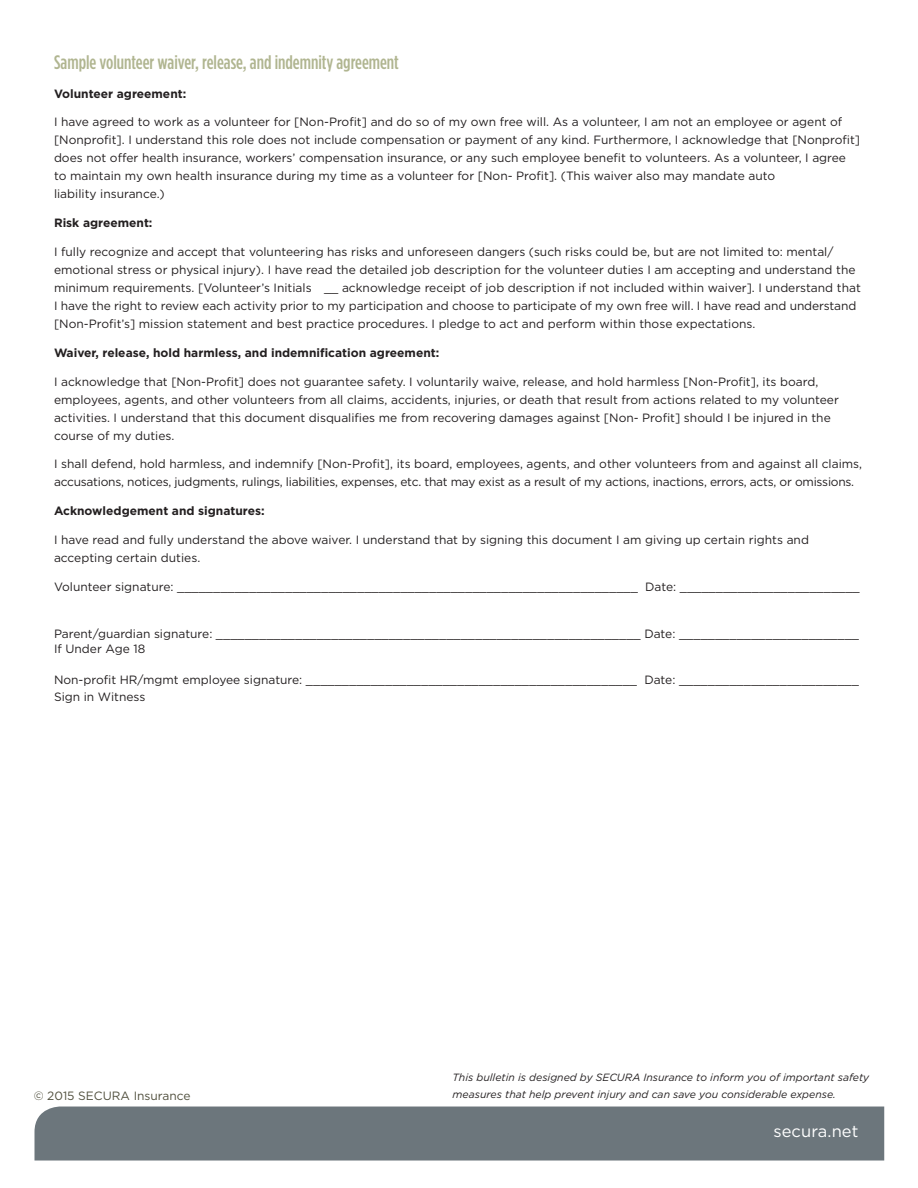
<style>
.page{position:relative;width:918px;height:1188px;background:#fff}
.page>*{position:absolute;margin:0;border:0;box-sizing:border-box;transform-origin:0 0}
.Body_Copy{font:500 19.5px "Gotham Condensed";color:#b0b590}
.t1{font:16.5px "Gotham";letter-spacing:.005em;color:#fff}
.Body_Copy-2{font:12px/18px "Gotham";color:#231f20}
.Body_Copy-3{font:12px/18px "Gotham";letter-spacing:-.02em;color:#231f20}
.Body_Copy-4{font:700 12px "Gotham";color:#231f20}
.t2{font:12px "Gotham";color:#504f3d}
.Body_Copy-5{font:italic 10.5px/16.5px "Gotham";color:#231f20}
</style>
<div class="page">
<div style="left:34px;top:1107px;width:850px;height:54px;background:#6c767c"></div>
<p class="Body_Copy" style="left:54px;top:51px;width:346px">Sample volunteer waiver, release, and indemnity agreement</p>
<p class="Body_Copy-4" style="left:54px;top:85px;width:134px">Volunteer agreement:</p>
<p class="Body_Copy-2" style="left:54px;top:113px;width:808px">I have agreed to work as a volunteer for [Non-Profit] and do so of my own free will. As a volunteer, I am not an employee or agent of [Nonprofit]. I understand this role does not include compensation or payment of any kind. Furthermore, I acknowledge that [Nonprofit] does not offer health insurance, workers’ compensation insurance, or any such employee benefit to volunteers. As a volunteer, I agree to maintain my own health insurance during my time as a volunteer for [Non- Profit]. (This waiver also may mandate auto<br>liability insurance.)</p>
<p class="Body_Copy-4" style="left:54px;top:215px;width:100px">Risk agreement:</p>
<p class="Body_Copy-2" style="left:54px;top:243px;width:808px">I fully recognize and accept that volunteering has risks and unforeseen dangers (such risks could be, but are not limited to: mental/ emotional stress or physical injury). I have read the detailed job description for the volunteer duties I am accepting and understand the minimum requirements. [Volunteer’s Initials __ acknowledge receipt of job description if not included within waiver]. I understand that I have the right to review each activity prior to my participation and choose to participate of my own free will. I have read and understand [Non-Profit’s] mission statement and best practice procedures. I pledge to act and perform within those expectations.</p>
<p class="Body_Copy-4" style="left:54px;top:345px;width:387px">Waiver, release, hold harmless, and indemnification agreement:</p>
<p class="Body_Copy-2" style="left:54px;top:372px;width:786px">I acknowledge that [Non-Profit] does not guarantee safety. I voluntarily waive, release, and hold harmless [Non-Profit], its board, employees, agents, and other volunteers from all claims, accidents, injuries, or death that result from actions related to my volunteer activities. I understand that this document disqualifies me from recovering damages against [Non- Profit] should I be injured in the course of my duties.</p>
<p class="Body_Copy-3" style="left:54px;top:455px;width:810px">I shall defend, hold harmless, and indemnify [Non-Profit], its board, employees, agents, and other volunteers from and against all claims, accusations, notices, judgments, rulings, liabilities, expenses, etc. that may exist as a result of my actions, inactions, errors, acts, or omissions.</p>
<p class="Body_Copy-4" style="left:54px;top:503px;width:212px">Acknowledgement and signatures:</p>
<p class="Body_Copy-2" style="left:54px;top:531px;width:757px">I have read and fully understand the above waiver. I understand that by signing this document I am giving up certain rights and accepting certain duties.</p>
<p class="Body_Copy-2" style="left:54px;top:577px;width:807px">Volunteer signature: ________________________________________________________________ Date: _________________________</p>
<p class="Body_Copy-2" style="left:54px;top:624px;width:807px">Parent/guardian signature: ___________________________________________________________ Date: _________________________</p>
<p class="Body_Copy-2" style="left:54px;top:639px;width:93px">If Under Age 18</p>
<p class="Body_Copy-2" style="left:54px;top:671px;width:807px">Non-profit HR/mgmt employee signature: ______________________________________________ Date: _________________________</p>
<p class="Body_Copy-2" style="left:54px;top:688px;width:93px">Sign in Witness</p>
<p class="t2" style="left:34px;top:1088px;width:158px">© 2015 SECURA Insurance</p>
<p class="Body_Copy-5" style="left:453px;top:1069px;width:418px">This bulletin is designed by SECURA Insurance to inform you of important safety measures that help prevent injury and can save you considerable expense.</p>
<p class="t1" style="left:773px;top:1120px;width:87px">secura.net</p>
</div>
